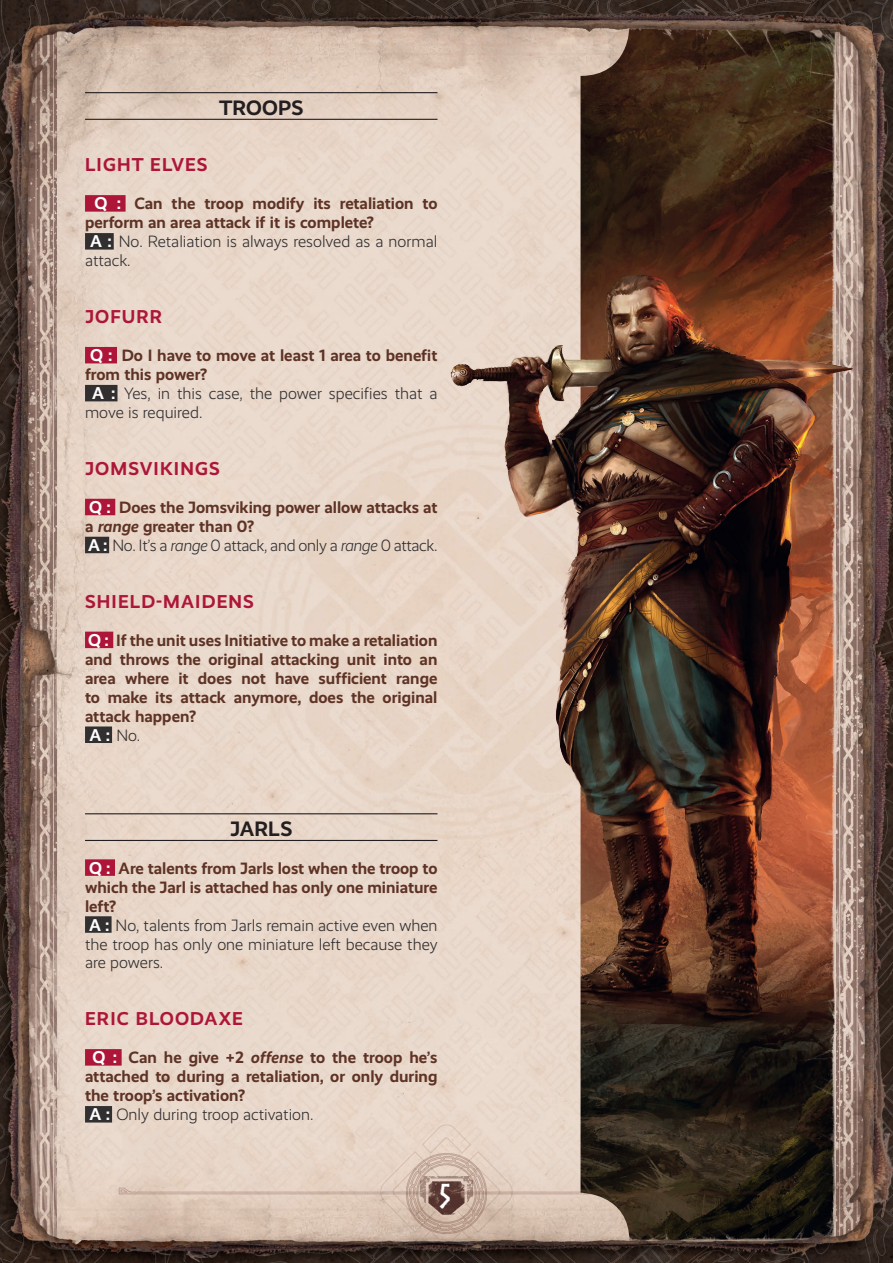
<style>
.page{position:relative;width:893px;height:1263px;background:#fff}
.page>*{position:absolute;margin:0;border:0;box-sizing:border-box;transform-origin:0 0}
.t1{font:700 33px "Norse";color:#fff}
.t2{font:700 21px "Realist";letter-spacing:.005em;color:#231f20}
.t3{font:700 18.75px "Realist";letter-spacing:.06em;color:#ad1639}
.t4{font:700 16.5px/19px "Realist";color:#5e3325}
.t5{font:300 16.5px/18.9px "Realist";color:#312f30}
.s1{font-size:17.25px;color:#fff}
.s2{font-weight:700;font-size:17.25px;color:#fff}
.s3{font-style:italic}
.s4{font-weight:300;color:#312f30}
.s5{font-weight:300;font-style:italic;color:#312f30}
.s6{font-weight:700;color:#5e3325}
</style>
<div class="page">
<img style="left:0;top:0;width:893px;height:1263px">
<img style="left:580px;top:27px;width:313px;height:1215px">
<svg style="left:119px;top:1123px;width:655px;height:137px;background:#9b8a7d"></svg>
<hr style="left:85px;top:92px;width:352px;height:1px;background:#231f20">
<hr style="left:85px;top:119px;width:352px;height:1px;background:#231f20">
<div style="left:85px;top:195px;width:41px;height:17px;background:#ad1639"></div>
<div style="left:85px;top:233px;width:29px;height:17px;background:#312f30"></div>
<div style="left:85px;top:347px;width:32px;height:16px;background:#ad1639"></div>
<div style="left:85px;top:385px;width:32px;height:16px;background:#312f30"></div>
<div style="left:85px;top:499px;width:30px;height:16px;background:#ad1639"></div>
<div style="left:85px;top:537px;width:24px;height:16px;background:#312f30"></div>
<div style="left:85px;top:632px;width:28px;height:16px;background:#ad1639"></div>
<div style="left:85px;top:726px;width:27px;height:17px;background:#312f30"></div>
<hr style="left:85px;top:813px;width:352px;height:1px;background:#231f20">
<hr style="left:85px;top:840px;width:352px;height:1px;background:#231f20">
<div style="left:85px;top:859px;width:30px;height:17px;background:#ad1639"></div>
<div style="left:85px;top:916px;width:27px;height:17px;background:#312f30"></div>
<div style="left:85px;top:1049px;width:37px;height:16px;background:#ad1639"></div>
<div style="left:85px;top:1106px;width:27px;height:16px;background:#312f30"></div>
<img style="left:446px;top:202px;width:447px;height:675px">
<p class="t2" style="left:219px;top:95px;width:86px">TROOPS</p>
<p class="t3" style="left:85px;top:154px;width:124px">LIGHT ELVES</p>
<p class="t4" style="left:94px;top:194px;width:345px"><span class="s1">Q :</span> Can the troop modify its retaliation to</p>
<p class="t4" style="left:85px;top:213px;width:290px">perform an area attack if it is complete?</p>
<p class="t5" style="left:90px;top:232px;width:349px"><span class="s2">A :</span> No. Retaliation is always resolved as a normal</p>
<p class="t5" style="left:85px;top:251px;width:47px">attack.</p>
<p class="t3" style="left:85px;top:306px;width:79px">JOFURR</p>
<p class="t4" style="left:90px;top:346px;width:349px"><span class="s1">Q :</span> Do I have to move at least 1 area to benefit</p>
<p class="t4" style="left:85px;top:365px;width:124px">from this power?</p>
<p class="t5" style="left:92px;top:384px;width:347px"><span class="s2">A :</span> Yes, in this case, the power specifies that a</p>
<p class="t5" style="left:85px;top:403px;width:119px">move is required.</p>
<p class="t3" style="left:85px;top:458px;width:136px">JOMSVIKINGS</p>
<p class="t4" style="left:85px;top:498px;width:354px"><span class="s1">Q :</span> Does the Jomsviking power allow attacks at a <span class="s3">range</span> greater than 0?<br><span class="s1">A :</span> <span class="s4">No. It’s a</span> <span class="s5">range</span> <span class="s4">0 attack, and only a</span> <span class="s5">range</span> <span class="s4">0 attack.</span></p>
<p class="t3" style="left:85px;top:590px;width:170px">SHIELD-MAIDENS</p>
<p class="t4" style="left:85px;top:631px;width:354px"><span class="s1">Q :</span> If the unit uses Initiative to make a retaliation and throws the original attacking unit into an area where it does not have sufficient range to make its attack anymore, does the original attack happen?<br><span class="s1">A :</span> <span class="s4">No.</span></p>
<p class="t2" style="left:230px;top:816px;width:64px">JARLS</p>
<p class="t5" style="left:85px;top:859px;width:354px"><span class="s2">Q :</span> <span class="s6">Are talents from Jarls lost when the troop to which the Jarl is attached has only one miniature left?<br></span><span class="s2">A :</span> No, talents from Jarls remain active even when the troop has only one miniature left because they are powers.</p>
<p class="t3" style="left:85px;top:1008px;width:159px">ERIC BLOODAXE</p>
<p class="t4" style="left:85px;top:1048px;width:354px;text-indent:7px"><span class="s1">Q :</span> Can he give +2 <span class="s3">offense</span> to the troop he’s attached to during a retaliation, or only during the troop’s activation?<br><span class="s1">A :</span> <span class="s4">Only during troop activation.</span></p>
<h1 class="t1" style="left:439px;top:1178px;width:13px">5</h1>
</div>
